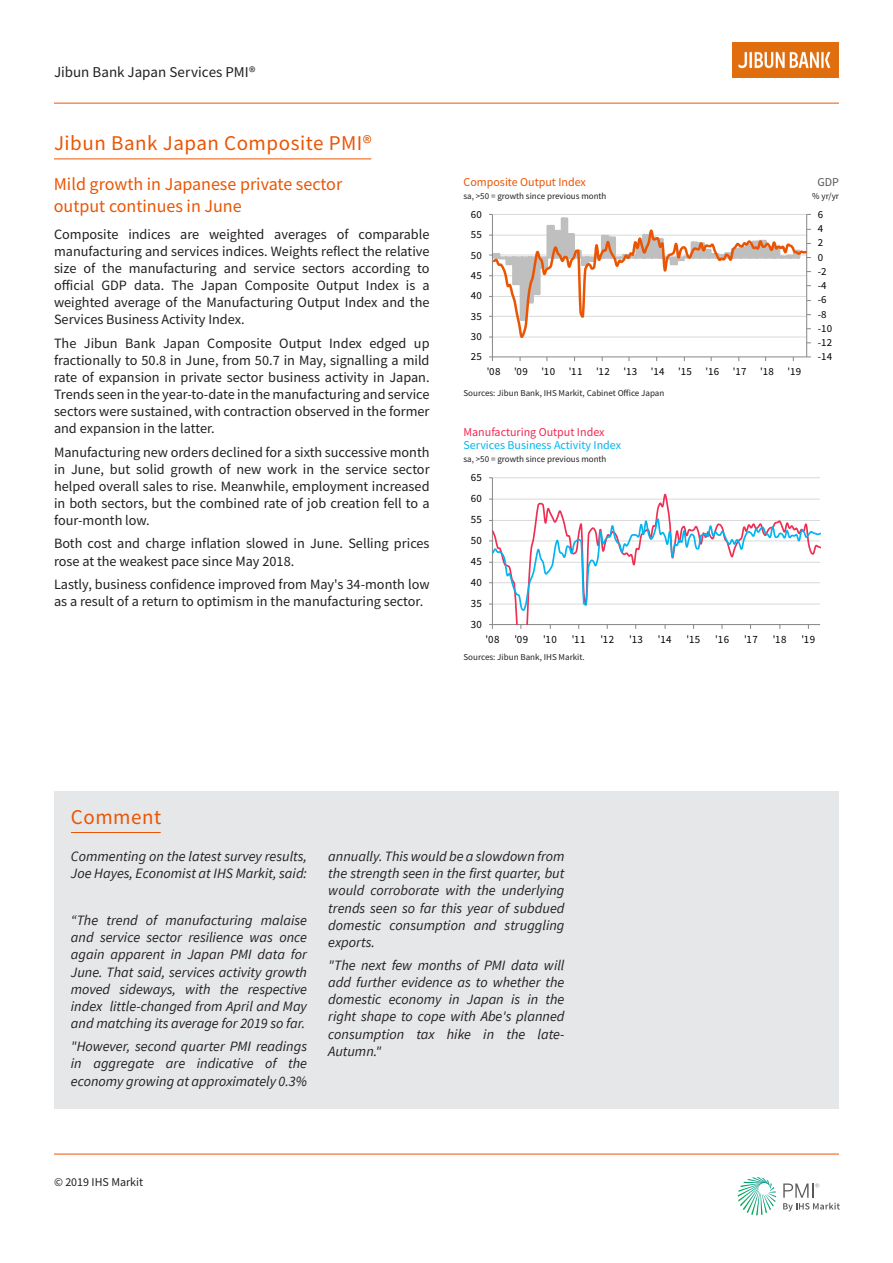
<style>
.page{position:relative;width:893px;height:1263px;background:#fff}
.page>*{position:absolute;margin:0;border:0;box-sizing:border-box;transform-origin:0 0}
.Section_header{font:21px "Source Sans Pro";letter-spacing:.025em;color:#ea5503}
.Body_subheader{font:18px/21.6px "Source Sans Pro";color:#ea5503}
.t1{font:15px "Source Sans Pro";color:#231f20}
.Body_copy_2{font:14.25px/17.1px "Source Sans Pro";color:#231f20;text-align:justify}
.Comment{font:italic 14.25px/17.1px "Source Sans Pro";color:#231f20;text-align:justify}
.Chart_title{font:12px "Source Sans Pro";color:#00b5f0}
.Chart_title-2{font:12px "Source Sans Pro";color:#ee2953}
.Chart_title-3{font:12px "Source Sans Pro";color:#ea5503}
.t2{font:12px "Source Sans Pro";color:#231f20}
.Chart_title-4{font:12px "Source Sans Pro";color:#57585a}
.t3{font:11.1px "Source Sans Pro";letter-spacing:.04em;color:#000}
.t4{font:10.8px "Source Sans Pro";letter-spacing:.04em;color:#000}
.Axis_title{font:9px "Source Sans Pro";color:#231f20}
</style>
<div class="page">
<hr style="left:54px;top:103px;width:785px;height:1px;background:#ea5503">
<svg style="left:738px;top:1177px;width:38px;height:38px"></svg>
<svg style="left:783px;top:1183px;width:57px;height:28px"></svg>
<hr style="left:54px;top:1154px;width:785px;height:1px;background:#ea5503">
<img style="left:733px;top:42px;width:106px;height:35px">
<hr style="left:54px;top:159px;width:317px;height:1px;background:#ea5503">
<hr style="left:806px;top:214px;width:1px;height:143px;background:#868686">
<hr style="left:492px;top:214px;width:1px;height:143px;background:#868686">
<hr style="left:492px;top:356px;width:315px;height:1px;background:#868686">
<svg style="left:489px;top:214px;width:322px;height:129px"></svg>
<div style="left:54px;top:850px;width:785px;height:259px;background:#e6e7e9"></div>
<div style="left:54px;top:791px;width:785px;height:59px;background:#e6e7e9"></div>
<hr style="left:71px;top:832px;width:90px;height:1px;background:#ea5503">
<hr style="left:492px;top:477px;width:328px;height:1px;background:#d9d9d9">
<hr style="left:492px;top:478px;width:1px;height:146px;background:#868686">
<svg style="left:489px;top:493px;width:331px;height:136px"></svg>
<p class="t1" style="left:54px;top:63px;width:203px">Jibun Bank Japan Services PMI®</p>
<p class="Section_header" style="left:54px;top:130px;width:319px">Jibun Bank Japan Composite PMI®</p>
<p class="Body_subheader" style="left:54px;top:174px;width:290px">Mild growth in Japanese private sector output continues in June</p>
<p class="Body_copy_2" style="left:54px;top:225px;width:377px">Composite indices are weighted averages of comparable manufacturing and services indices. Weights reflect the relative size of the manufacturing and service sectors according to official GDP data. The Japan Composite Output Index is a weighted average of the Manufacturing Output Index and the Services Business Activity Index.</p>
<p class="Body_copy_2" style="left:54px;top:334px;width:377px">The Jibun Bank Japan Composite Output Index edged up fractionally to 50.8 in June, from 50.7 in May, signalling a mild rate of expansion in private sector business activity in Japan.<br>Trends seen in the year-to-date in the manufacturing and service sectors were sustained, with contraction observed in the former and expansion in the latter.</p>
<p class="Body_copy_2" style="left:54px;top:443px;width:377px">Manufacturing new orders declined for a sixth successive month in June, but solid growth of new work in the service sector helped overall sales to rise. Meanwhile, employment increased in both sectors, but the combined rate of job creation fell to a four-month low.</p>
<p class="Body_copy_2" style="left:54px;top:535px;width:377px">Both cost and charge inflation slowed in June. Selling prices rose at the weakest pace since May 2018.</p>
<p class="Body_copy_2" style="left:54px;top:576px;width:377px">Lastly, business confidence improved from May's 34-month low as a result of a return to optimism in the manufacturing sector.</p>
<p class="Chart_title-3" style="left:463px;top:174px;width:124px">Composite Output Index</p>
<p class="Axis_title" style="left:463px;top:191px;width:145px">sa, &gt;50 = growth since previous month</p>
<p class="t4" style="left:471px;top:208px;width:13px">60</p>
<p class="t4" style="left:471px;top:228px;width:13px">55</p>
<p class="t4" style="left:471px;top:248px;width:13px">50</p>
<p class="t4" style="left:471px;top:269px;width:13px">45</p>
<p class="t4" style="left:471px;top:289px;width:13px">40</p>
<p class="t4" style="left:471px;top:309px;width:13px">35</p>
<p class="t4" style="left:471px;top:330px;width:13px">30</p>
<p class="t4" style="left:471px;top:350px;width:13px">25</p>
<p class="t4" style="left:487px;top:365px;width:15px">'08</p>
<p class="t4" style="left:514px;top:365px;width:15px">'09</p>
<p class="t4" style="left:541px;top:365px;width:15px">'10</p>
<p class="t4" style="left:569px;top:365px;width:15px">'11</p>
<p class="t4" style="left:596px;top:365px;width:15px">'12</p>
<p class="t4" style="left:623px;top:365px;width:15px">'13</p>
<p class="t4" style="left:651px;top:365px;width:15px">'14</p>
<p class="t4" style="left:678px;top:365px;width:15px">'15</p>
<p class="t4" style="left:705px;top:365px;width:15px">'16</p>
<p class="t4" style="left:733px;top:365px;width:15px">'17</p>
<p class="t4" style="left:760px;top:365px;width:15px">'18</p>
<p class="t4" style="left:787px;top:365px;width:15px">'19</p>
<p class="Axis_title" style="left:463px;top:387px;width:202px">Sources: Jibun Bank, IHS Markit, Cabinet Office Japan</p>
<p class="Chart_title-4" style="left:817px;top:174px;width:23px">GDP</p>
<p class="Axis_title" style="left:812px;top:191px;width:28px">% yr/yr</p>
<p class="t4" style="left:818px;top:208px;width:7px">6</p>
<p class="t4" style="left:818px;top:222px;width:7px">4</p>
<p class="t4" style="left:818px;top:236px;width:7px">2</p>
<p class="t4" style="left:818px;top:250px;width:7px">0</p>
<p class="t4" style="left:818px;top:265px;width:10px">-2</p>
<p class="t4" style="left:818px;top:279px;width:10px">-4</p>
<p class="t4" style="left:818px;top:293px;width:10px">-6</p>
<p class="t4" style="left:818px;top:307px;width:10px">-8</p>
<p class="t4" style="left:818px;top:321px;width:16px">-10</p>
<p class="t4" style="left:818px;top:336px;width:16px">-12</p>
<p class="t4" style="left:818px;top:350px;width:16px">-14</p>
<p class="Chart_title-2" style="left:463px;top:424px;width:143px">Manufacturing Output Index</p>
<p class="Axis_title" style="left:463px;top:454px;width:145px">sa, &gt;50 = growth since previous month</p>
<p class="Chart_title" style="left:463px;top:437px;width:159px">Services Business Activity Index</p>
<p class="t3" style="left:471px;top:471px;width:13px">65</p>
<p class="t3" style="left:471px;top:492px;width:13px">60</p>
<p class="t3" style="left:471px;top:513px;width:13px">55</p>
<p class="t3" style="left:471px;top:534px;width:13px">50</p>
<p class="t3" style="left:471px;top:555px;width:13px">45</p>
<p class="t3" style="left:471px;top:576px;width:13px">40</p>
<p class="t3" style="left:471px;top:596px;width:13px">35</p>
<p class="t3" style="left:471px;top:617px;width:13px">30</p>
<p class="t3" style="left:486px;top:633px;width:15px">'08</p>
<p class="t3" style="left:514px;top:633px;width:15px">'09</p>
<p class="t3" style="left:543px;top:633px;width:15px">'10</p>
<p class="t3" style="left:572px;top:633px;width:15px">'11</p>
<p class="t3" style="left:600px;top:633px;width:15px">'12</p>
<p class="t3" style="left:629px;top:633px;width:15px">'13</p>
<p class="t3" style="left:658px;top:633px;width:15px">'14</p>
<p class="t3" style="left:687px;top:633px;width:15px">'15</p>
<p class="t3" style="left:715px;top:633px;width:15px">'16</p>
<p class="t3" style="left:744px;top:633px;width:15px">'17</p>
<p class="t3" style="left:773px;top:633px;width:15px">'18</p>
<p class="t3" style="left:801px;top:633px;width:15px">'19</p>
<p class="Axis_title" style="left:463px;top:651px;width:123px">Sources: Jibun Bank, IHS Markit.</p>
<p class="Section_header" style="left:71px;top:803px;width:92px">Comment</p>
<p class="Comment" style="left:71px;top:848px;width:238px">Commenting on the latest survey results,<br>Joe Hayes, Economist at IHS Markit, said:</p>
<p class="Comment" style="left:71px;top:912px;width:238px">“The trend of manufacturing malaise and service sector resilience was once again apparent in Japan PMI data for June. That said, services activity growth moved sideways, with the respective index little-changed from April and May and matching its average for 2019 so far.</p>
<p class="Comment" style="left:71px;top:1038px;width:238px">"However, second quarter PMI readings in aggregate are indicative of the economy growing at approximately 0.3%</p>
<p class="Comment" style="left:328px;top:848px;width:238px">annually. This would be a slowdown from the strength seen in the first quarter, but would corroborate with the underlying trends seen so far this year of subdued domestic consumption and struggling exports.</p>
<p class="Comment" style="left:328px;top:957px;width:238px">"The next few months of PMI data will add further evidence as to whether the domestic economy in Japan is in the right shape to cope with Abe's planned consumption tax hike in the late-Autumn."</p>
<p class="t2" style="left:54px;top:1175px;width:91px">© 2019 IHS Markit</p>
</div>
